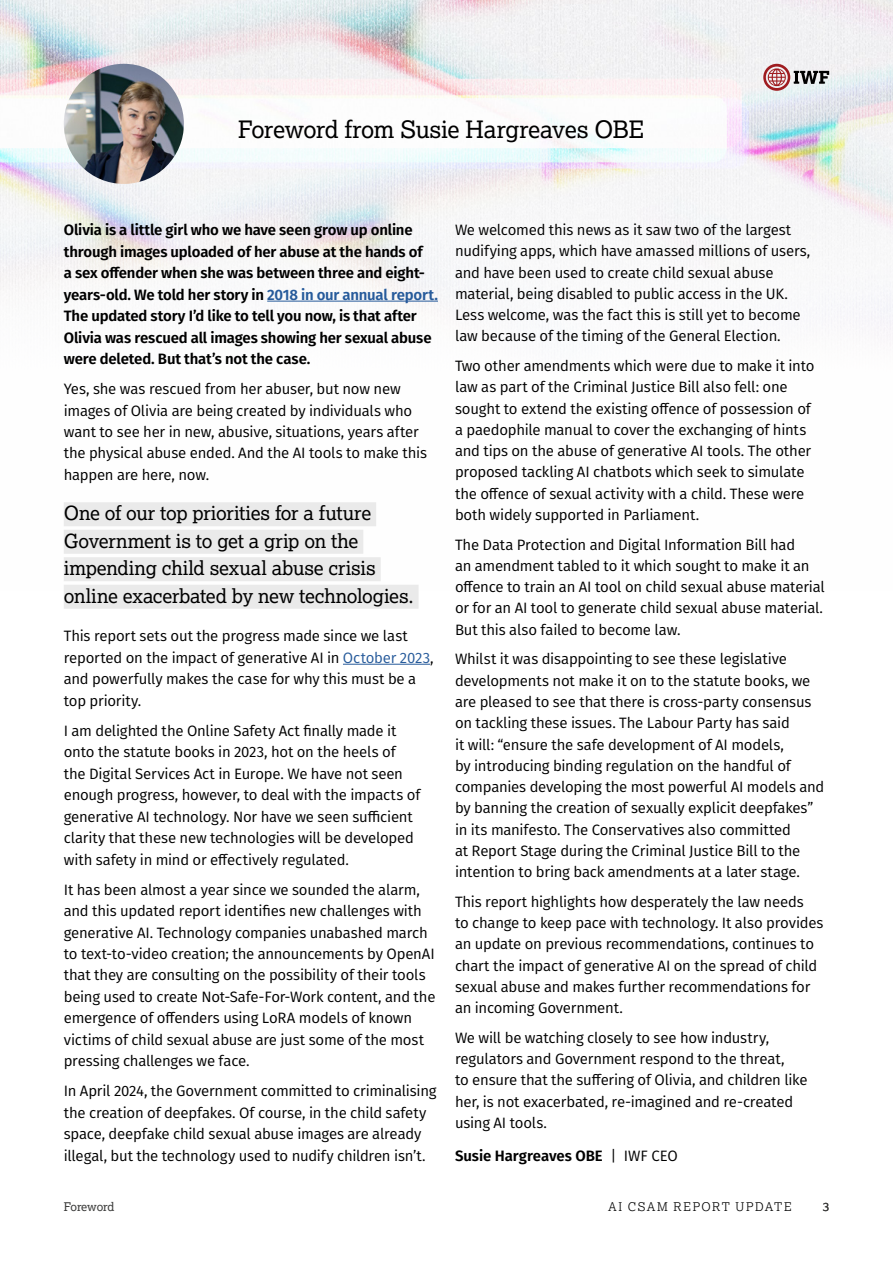
<style>
.page{position:relative;width:893px;height:1263px;background:#fff}
.page>*{position:absolute;margin:0;border:0;box-sizing:border-box;transform-origin:0 0}
.t1{font:24px "Lexia";letter-spacing:-.015em;color:#000}
.t2{font:19.5px/27.5px "Lexia";letter-spacing:-.015em;color:#000}
.t3{font:15px/21.3px "Fira Sans";letter-spacing:-.015em;color:#000}
.t4{font:600 15px/21.5px "Fira Sans";letter-spacing:-.015em;color:#000}
.t5{font:300 12px "Lexia";letter-spacing:.13em;color:#000}
.t6{font:12px "Lexia";letter-spacing:-.01em;color:#3a3a39}
.s1{color:#275b9b}
.s2{font-weight:400}
</style>
<div class="page">
<img style="left:0;top:0;width:893px;height:337px">
<img style="left:64px;top:64px;width:120px;height:120px;border-radius:60px">
<hr style="left:267px;top:301px;width:171px;height:1px;background:#275b9b">
<div style="left:64px;top:502px;width:312px;height:24px;background:#eaeaea"></div>
<div style="left:64px;top:530px;width:299px;height:24px;background:#eaeaea"></div>
<div style="left:64px;top:557px;width:317px;height:24px;background:#eaeaea"></div>
<div style="left:64px;top:585px;width:355px;height:24px;background:#eaeaea"></div>
<hr style="left:343px;top:664px;width:87px;height:1px;background:#275b9b">
<svg style="left:763px;top:64px;width:66px;height:27px"></svg>
<h1 class="t1" style="left:238px;top:114px;width:408px">Foreword from Susie Hargreaves OBE</h1>
<p class="t4" style="left:64px;top:218px;width:376px">Olivia is a little girl who we have seen grow up online through images uploaded of her abuse at the hands of<br>a sex offender when she was between three and eight&shy;years-old. We told her story in <span class="s1">2018 in our annual report.<br></span>The updated story I’d like to tell you now, is that after Olivia was rescued all images showing her sexual abuse were deleted. But that’s not the case.</p>
<p class="t3" style="left:64px;top:378px;width:365px">Yes, she was rescued from her abuser, but now new images of Olivia are being created by individuals who want to see her in new, abusive, situations, years after the physical abuse ended. And the AI tools to make this happen are here, now.</p>
<h2 class="t2" style="left:64px;top:499px;width:351px">One of our top priorities for a future Government is to get a grip on the impending child sexual abuse crisis online exacerbated by new technologies.</h2>
<p class="t3" style="left:64px;top:625px;width:371px">This report sets out the progress made since we last reported on the impact of generative AI in <span class="s1">October 2023</span>, and powerfully makes the case for why this must be a top priority.</p>
<p class="t3" style="left:64px;top:719px;width:358px">I am delighted the Online Safety Act finally made it onto the statute books in 2023, hot on the heels of the Digital Services Act in Europe. We have not seen enough progress, however, to deal with the impacts of generative AI technology. Nor have we seen sufficient clarity that these new technologies will be developed with safety in mind or effectively regulated.</p>
<p class="t3" style="left:64px;top:878px;width:373px">It has been almost a year since we sounded the alarm, and this updated report identifies new challenges with generative AI. Technology companies unabashed march to text-to-video creation; the announcements by OpenAI that they are consulting on the possibility of their tools being used to create Not-Safe-For-Work content, and the emergence of offenders using LoRA models of known victims of child sexual abuse are just some of the most pressing challenges we face.</p>
<p class="t3" style="left:64px;top:1080px;width:374px">In April 2024, the Government committed to criminalising the creation of deepfakes. Of course, in the child safety space, deepfake child sexual abuse images are already illegal, but the technology used to nudify children isn’t.</p>
<p class="t3" style="left:455px;top:219px;width:357px">We welcomed this news as it saw two of the largest nudifying apps, which have amassed millions of users, and have been used to create child sexual abuse material, being disabled to public access in the UK.<br>Less welcome, was the fact this is still yet to become law because of the timing of the General Election.</p>
<p class="t3" style="left:455px;top:355px;width:361px">Two other amendments which were due to make it into law as part of the Criminal Justice Bill also fell: one sought to extend the existing offence of possession of a paedophile manual to cover the exchanging of hints and tips on the abuse of generative AI tools. The other proposed tackling AI chatbots which seek to simulate the offence of sexual activity with a child. These were both widely supported in Parliament.</p>
<p class="t3" style="left:455px;top:533px;width:371px">The Data Protection and Digital Information Bill had<br>an amendment tabled to it which sought to make it an offence to train an AI tool on child sexual abuse material or for an AI tool to generate child sexual abuse material.<br>But this also failed to become law.</p>
<p class="t3" style="left:455px;top:648px;width:371px">Whilst it was disappointing to see these legislative developments not make it on to the statute books, we are pleased to see that there is cross-party consensus on tackling these issues. The Labour Party has said<br>it will: “ensure the safe development of AI models,<br>by introducing binding regulation on the handful of companies developing the most powerful AI models and by banning the creation of sexually explicit deepfakes” in its manifesto. The Conservatives also committed<br>at Report Stage during the Criminal Justice Bill to the intention to bring back amendments at a later stage.</p>
<p class="t3" style="left:455px;top:890px;width:370px">This report highlights how desperately the law needs<br>to change to keep pace with technology. It also provides an update on previous recommendations, continues to chart the impact of generative AI on the spread of child sexual abuse and makes further recommendations for an incoming Government.</p>
<p class="t3" style="left:455px;top:1027px;width:354px">We will be watching closely to see how industry, regulators and Government respond to the threat,<br>to ensure that the suffering of Olivia, and children like her, is not exacerbated, re-imagined and re-created using AI tools.</p>
<p class="t4" style="left:455px;top:1144px;width:224px">Susie Hargreaves OBE <span class="s2">| IWF CEO</span></p>
<p class="t6" style="left:64px;top:1199px;width:52px">Foreword</p>
<p class="t5" style="left:608px;top:1199px;width:185px">AI CSAM REPORT UPDATE</p>
<p class="t6" style="left:823px;top:1199px;width:8px">3</p>
</div>
